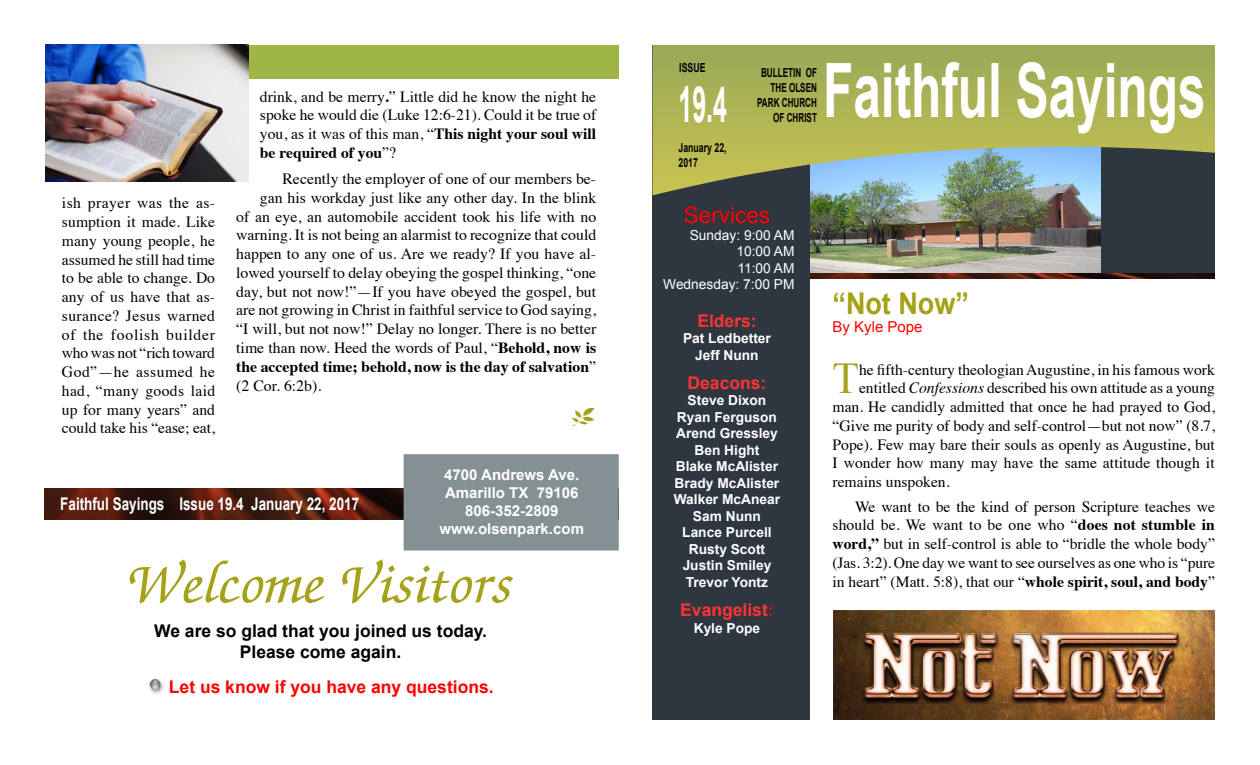
<style>
.page{position:relative;width:1260px;height:765px;background:#fff}
.page>*{position:absolute;margin:0;border:0;box-sizing:border-box;transform-origin:0 0}
.t1{font:700 75px "Arial";color:#fff;scale:.66 1}
.t2{font:italic 500 62.5px "Zapf Chancery";color:#a5a119}
.t3{font:700 50px "Arial";color:#fff;scale:.5 1}
.t4{font:44px "Times New Roman";color:#a5a119}
.t5{font:700 30px "Arial";color:#a5a119;scale:.9 1}
.t6{font:22.5px "Arial";color:#f00}
.t7{font:700 17.5px/21px "Arial";color:#000;text-align:center}
.t8{font:700 17.5px "Arial";color:#fff;scale:.77 1}
.t9{font:700 17.5px "Arial";color:#f00}
.t10{font:700 17.5px "Arial";color:#f33}
.t11{font:15.62px/18.8px "Times";color:#000;text-align:justify}
.t12{font:700 15.62px "Times";color:#000}
.t13{font:700 15px/18px "Arial";color:#fff;text-align:center}
.t14{font:15px "Arial";color:#f00}
.t15{font:700 13.75px/16.5px "Arial";color:#fff;text-align:center}
.t16{font:13.75px/16.5px "Arial";color:#fff;text-align:right}
.t17{font:700 12.5px/15px "Arial";color:#000;text-align:right;scale:.65 1}
.t18{font:700 12.5px/15px "Arial";color:#000;scale:.7 1}
.s1{font-weight:700}
.s2{font-weight:400}
.s3{color:#f00}
.s4{font-style:italic}
</style>
<div class="page">
<img style="left:810px;top:195px;width:292px;height:79px">
<div style="left:1102px;top:45px;width:113px;height:229px;background:#2e3640"></div>
<div style="left:652px;top:45px;width:158px;height:675px;background:#2e3640"></div>
<svg style="left:652px;top:45px;width:563px;height:150px;background:#9ba866"></svg>
<img style="left:45px;top:488px;width:359px;height:32px">
<div style="left:404px;top:454px;width:215px;height:97px;background:#859095;border:2px solid #859095"></div>
<div style="left:45px;top:45px;width:573px;height:34px;background:#9fb546"></div>
<img style="left:45px;top:45px;width:204px;height:136px">
<img style="left:149px;top:678px;width:15px;height:16px">
<img style="left:810px;top:274px;width:405px;height:4px">
<img style="left:833px;top:611px;width:381px;height:109px">
<p class="t11" style="left:62px;top:192px;width:155px">ish prayer was the as&shy;sumption it made. Like many young people, he assumed he still had time to be able to change. Do any of us have that as&shy;surance? Jesus warned of the foolish builder who was not “rich toward God”—he assumed he had, “many goods laid up for many years” and could take his “ease; eat,</p>
<p class="t11" style="left:260px;top:86px;width:338px">drink, and be merry<span class="s1">.</span>” Little did he know the night he spoke he would die (Luke 12:6-21). Could it be true of you, as it was of this man, “<span class="s1">This night your soul will be required of you</span>”?</p>
<p class="t11" style="left:282px;top:168px;width:315px">Recently the employer of one of our members be-</p>
<p class="t11" style="left:260px;top:187px;width:338px">gan his workday just like any other day. In the blink</p>
<p class="t11" style="left:236px;top:206px;width:362px">of an eye, an automobile accident took his life with no</p>
<p class="t11" style="left:236px;top:225px;width:362px">warning. It is not being an alarmist to recognize that could</p>
<p class="t11" style="left:236px;top:243px;width:361px">happen to any one of us. Are we ready? If you have al-</p>
<p class="t11" style="left:236px;top:262px;width:362px">lowed yourself to delay obeying the gospel thinking, “one</p>
<p class="t11" style="left:236px;top:281px;width:362px">day, but not now!”—If you have obeyed the gospel, but</p>
<p class="t11" style="left:236px;top:300px;width:361px">are not growing in Christ in faithful service to God saying,</p>
<p class="t11" style="left:236px;top:318px;width:362px">“I will, but not now!” Delay no longer. There is no better</p>
<p class="t11" style="left:236px;top:337px;width:362px">time than now. Heed the words of Paul, “<span class="s1">Behold, now is</span></p>
<p class="t12" style="left:236px;top:351px;width:362px">the accepted time; behold, now is the day of salvation<span class="s2">”</span></p>
<p class="t11" style="left:236px;top:375px;width:87px">(2 Cor. 6:2b).</p>
<p class="t8" style="left:60px;top:492px;width:390px">Faithful Sayings Issue 19.4 January 22, 2017</p>
<p class="t13" style="left:440px;top:466px;width:146px">4700 Andrews Ave.<br>Amarillo TX 79106<br>806-352-2809 www.olsenpark.com</p>
<h2 class="t2" style="left:128px;top:552px;width:386px">Welcome Visitors</h2>
<p class="t7" style="left:154px;top:621px;width:334px">We are so glad that you joined us today.<br>Please come again.</p>
<p class="t9" style="left:169px;top:675px;width:326px">Let us know if you have any questions.</p>
<p class="t18" style="left:679px;top:61px;width:39px">ISSUE</p>
<h3 class="t3" style="left:678px;top:72px;width:99px">19.4</h3>
<p class="t18" style="left:678px;top:141px;width:70px">January 22,<br>2017</p>
<p class="t17" style="left:757px;top:66px;width:94px">BULLETIN OF<br>THE OLSEN<br>PARK CHURCH<br>OF CHRIST</p>
<h1 class="t1" style="left:823px;top:41px;width:581px">Faithful Sayings</h1>
<h3 class="t6" style="left:684px;top:200px;width:88px">Services</h3>
<p class="t16" style="left:663px;top:227px;width:133px">Sunday: 9:00 AM<br>10:00 AM<br>11:00 AM<br>Wednesday: 7:00 PM</p>
<p class="t10" style="left:697px;top:309px;width:61px">Elders:</p>
<p class="t15" style="left:683px;top:331px;width:89px">Pat Ledbetter<br>Jeff Nunn</p>
<p class="t10" style="left:688px;top:371px;width:80px">Deacons:</p>
<p class="t15" style="left:674px;top:393px;width:108px">Steve Dixon<br>Ryan Ferguson<br>Arend Gressley<br>Ben Hight<br>Blake McAlister<br>Brady McAlister<br>Walker McAnear<br>Sam Nunn<br>Lance Purcell<br>Rusty Scott<br>Justin Smiley<br>Trevor Yontz</p>
<p class="t10" style="left:680px;top:598px;width:95px">Evangelist<span class="s3">:</span></p>
<p class="t15" style="left:694px;top:620px;width:68px">Kyle Pope</p>
<h3 class="t5" style="left:832px;top:284px;width:153px">“Not Now”</h3>
<p class="t14" style="left:832px;top:317px;width:92px">By Kyle Pope</p>
<h3 class="t4" style="left:832px;top:349px;width:28px">T</h3>
<p class="t11" style="left:859px;top:359px;width:357px">he fifth-century theologian Augustine, in his famous work</p>
<p class="t11" style="left:859px;top:378px;width:357px">entitled <span class="s4">Confessions</span> described his own attitude as a young</p>
<p class="t11" style="left:833px;top:396px;width:384px">man. He candidly admitted that once he had prayed to God,</p>
<p class="t11" style="left:833px;top:415px;width:384px">“Give me purity of body and self-control—but not now” (8.7,</p>
<p class="t11" style="left:833px;top:434px;width:384px">Pope). Few may bare their souls as openly as Augustine, but</p>
<p class="t11" style="left:833px;top:453px;width:384px">I wonder how many may have the same attitude though it</p>
<p class="t11" style="left:833px;top:471px;width:119px">remains unspoken.</p>
<p class="t11" style="left:833px;top:496px;width:384px;text-indent:22px">We want to be the kind of person Scripture teaches we should be. We want to be one who “<span class="s1">does not stumble in word,”</span> but in self-control is able to “bridle the whole body” (Jas. 3:2). One day we want to see ourselves as one who is “pure in heart” (Matt. 5:8), that our “<span class="s1">whole spirit, soul, and body</span>”</p>
</div>
